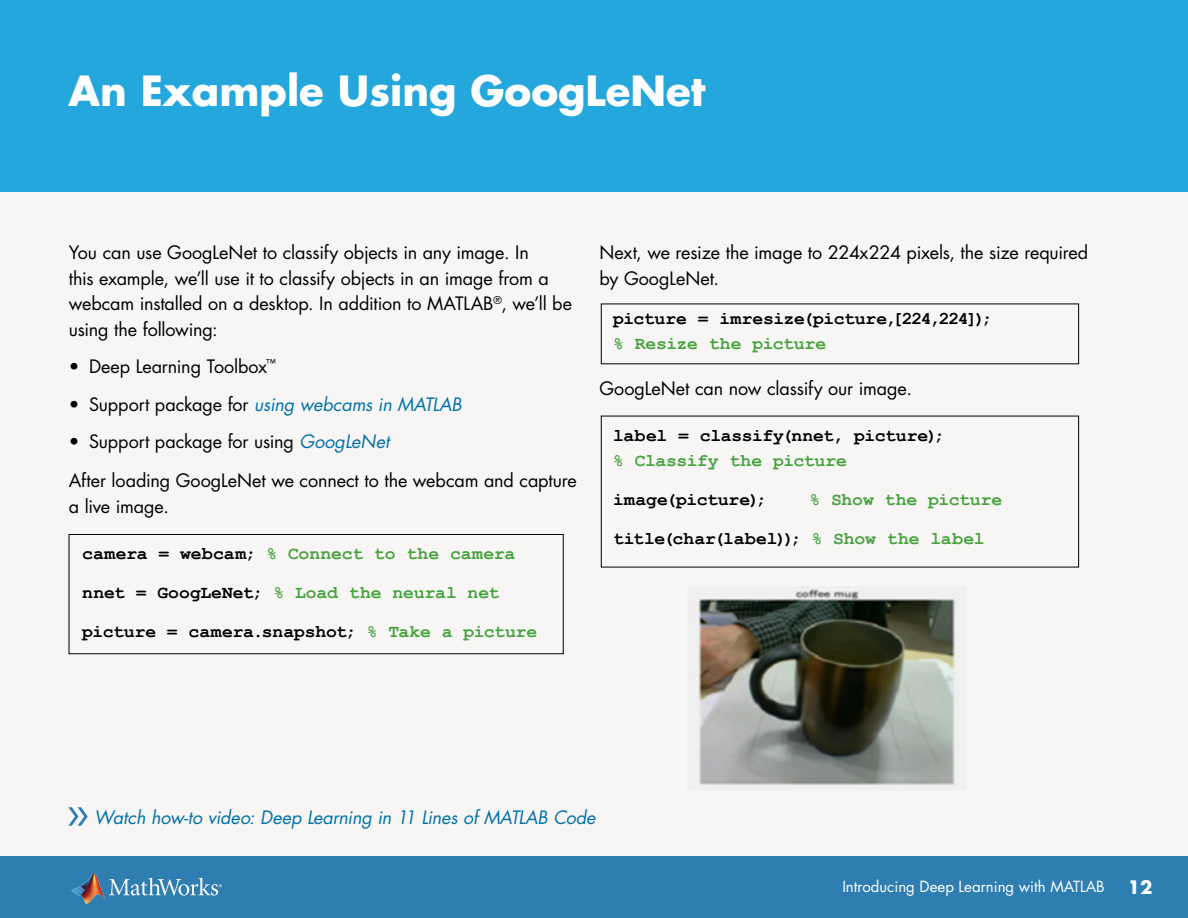
<style>
.page{position:relative;width:1188px;height:918px;background:#f7f6f5}
.page>*{position:absolute;margin:0;border:0;box-sizing:border-box;transform-origin:0 0}
.subheading_1{font:700 40.5px "Futura Std";color:#fff}
.body_text{font:18px/25.5px "Futura Std";letter-spacing:-.005em;color:#000}
.body_text-2{font:700 18px/25.5px "Courier New";letter-spacing:-.01em;color:#000}
.body_text-3{font:italic 18px "Futura Std";letter-spacing:-.01em;color:#0071a9}
.body_text-4{font:700 18px "Courier New";color:#48a23f}
.header_title{font:700 18px "Futura Std";color:#fff}
.header_title-2{font:15px "Futura Std";color:#fff}
.s1{font-style:normal;color:#000}
.s2{font-style:italic;color:#0071a9}
.s3{color:#000}
.s4{color:#48a23f}
</style>
<div class="page">
<div style="left:0;top:0;width:1188px;height:191px;background:#24a7dd"></div>
<div style="left:0;top:856px;width:1188px;height:62px;background:#2f7eb2"></div>
<svg style="left:109px;top:878px;width:113px;height:18px"></svg>
<img style="left:72px;top:874px;width:33px;height:29px">
<div style="left:69px;top:534px;width:495px;height:120px;border:1px solid #000"></div>
<img style="left:694px;top:587px;width:268px;height:199px">
<svg style="left:68px;top:807px;width:20px;height:19px"></svg>
<p class="subheading_1" style="left:68px;top:64px;width:638px">An Example Using GoogLeNet</p>
<p class="body_text" style="left:69px;top:240px;width:505px">You can use GoogLeNet to classify objects in any image. In<br>this example, we’ll use it to classify objects in an image from a webcam installed on a desktop. In addition to MATLAB<sup>®</sup>, we’ll be using the following:</p>
<p class="body_text" style="left:69px;top:354px;width:209px">• Deep Learning Toolbox<sup>™</sup></p>
<p class="body_text-3" style="left:69px;top:393px;width:394px"><span class="s1">• Support package for</span> using webcams in MATLAB</p>
<p class="body_text" style="left:69px;top:429px;width:322px">• Support package for using <span class="s2">GoogLeNet</span></p>
<p class="body_text" style="left:69px;top:468px;width:510px">After loading GoogLeNet we connect to the webcam and capture a live image.</p>
<p class="body_text-4" style="left:82px;top:542px;width:435px"><span class="s3">camera = webcam;</span> % Connect to the camera</p>
<p class="body_text-4" style="left:82px;top:581px;width:418px"><span class="s3">nnet = GoogLeNet;</span> % Load the neural net</p>
<p class="body_text-2" style="left:82px;top:618px;width:457px">picture = camera.snapshot; <span class="s4">% Take a picture</span></p>
<p class="body_text" style="left:600px;top:240px;width:490px">Next, we resize the image to 224x224 pixels, the size required by GoogLeNet.</p>
<p class="body_text-2" style="left:613px;top:305px;width:380px">picture = imresize(picture,[224,224]); <span class="s4">% Resize the picture</span></p>
<p class="body_text" style="left:600px;top:376px;width:314px">GoogLeNet can now classify our image.</p>
<p class="body_text-2" style="left:613px;top:422px;width:333px">label = classify(nnet, picture); <span class="s4">% Classify the picture</span></p>
<p class="body_text-2" style="left:613px;top:486px;width:155px">image(picture);</p>
<p class="body_text-4" style="left:809px;top:489px;width:194px">% Show the picture</p>
<p class="body_text-2" style="left:613px;top:525px;width:373px">title(char(label)); <span class="s4">% Show the label</span></p>
<p class="body_text-3" style="left:94px;top:806px;width:503px">Watch how-to video: Deep Learning in 11 Lines of MATLAB Code</p>
<p class="header_title-2" style="left:842px;top:877px;width:264px">Introducing Deep Learning with MATLAB</p>
<p class="header_title" style="left:1128px;top:876px;width:26px">12</p>
</div>
